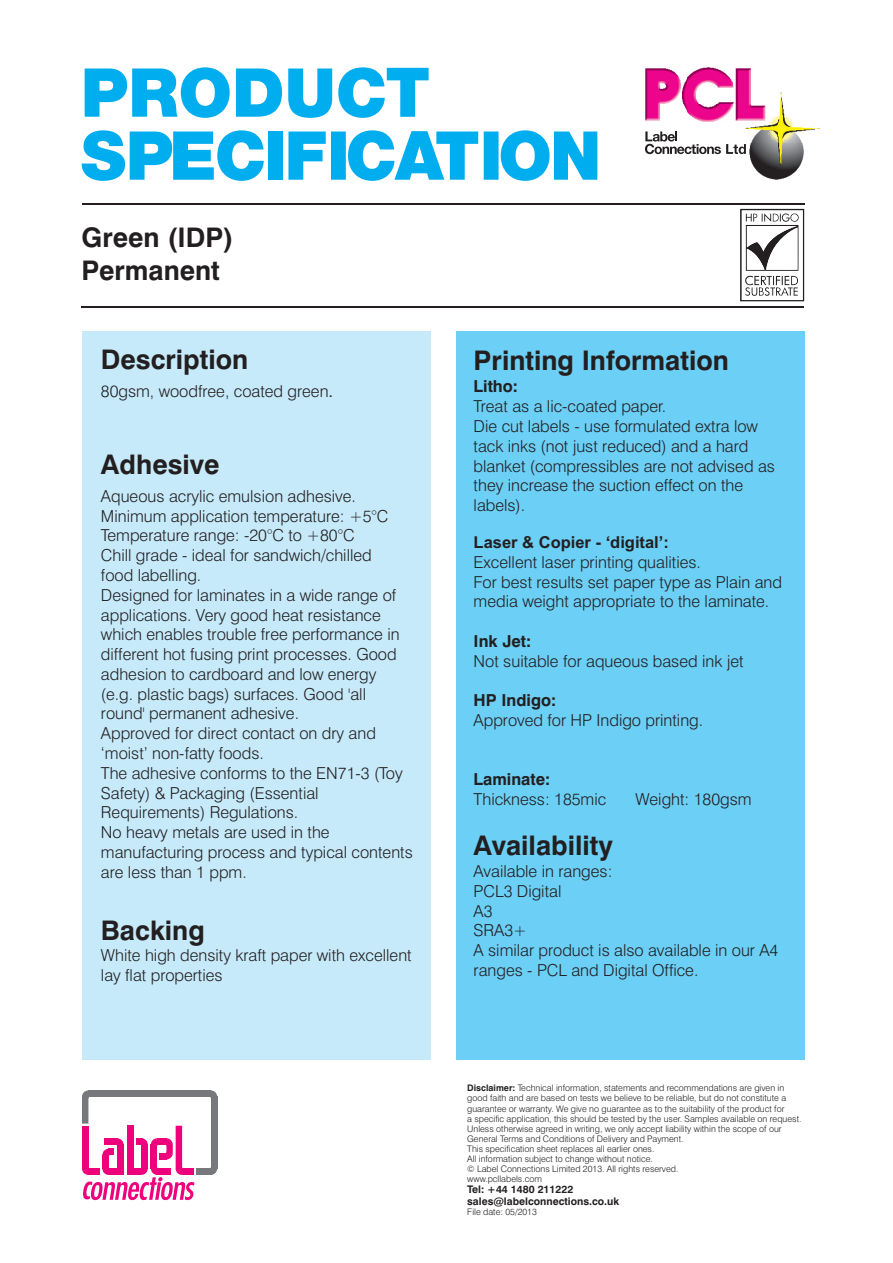
<style>
.page{position:relative;width:893px;height:1263px;background:#fff}
.page>*{position:absolute;margin:0;border:0;box-sizing:border-box;transform-origin:0 0}
.t1{font:900 67.5px "Swiss 721 BT";color:#00aeef}
.t2{font:700 27px/32.4px "Swiss 721 BT";color:#231f20}
.t3{font:300 16.5px/19.8px "Swiss 721 BT";color:#231f20}
.t4{font:700 16.5px "Swiss 721 BT";color:#231f20}
.t5{font:700 16.5px "Arial";color:#231f20}
.t6{font:700 10.5px/11.7px "Swiss 721 BT";color:#231f20}
.t7{font:300 9px/10.1px "Swiss 721 BT";color:#231f20}
.s1{font-family:"Arial";font-weight:400}
.s2{font-weight:700}
</style>
<div class="page">
<div style="left:82px;top:331px;width:348px;height:729px;background:#c6eafa"></div>
<svg style="left:85px;top:67px;width:344px;height:51px"></svg>
<svg style="left:82px;top:130px;width:182px;height:51px"></svg>
<div style="left:268px;top:131px;width:15px;height:49px;background:#00aeef"></div>
<svg style="left:288px;top:130px;width:106px;height:51px"></svg>
<svg style="left:436px;top:130px;width:161px;height:51px"></svg>
<hr style="left:82px;top:203px;width:722px;height:1px;background:#231f20">
<hr style="left:82px;top:306px;width:722px;height:1px;background:#231f20">
<div style="left:211px;top:1096px;width:6px;height:73px;background:#76787b"></div>
<div style="left:89px;top:1090px;width:122px;height:7px;background:#76787b"></div>
<div style="left:196px;top:1168px;width:16px;height:7px;background:#76787b"></div>
<svg style="left:210px;top:1090px;width:7px;height:8px"></svg>
<svg style="left:210px;top:1167px;width:7px;height:8px"></svg>
<svg style="left:82px;top:1090px;width:112px;height:110px"></svg>
<svg style="left:740px;top:209px;width:64px;height:92px"></svg>
<div style="left:457px;top:332px;width:348px;height:728px;background:#6bcff6"></div>
<img style="left:645px;top:67px;width:175px;height:113px">
<svg style="left:645px;top:131px;width:101px;height:23px"></svg>
<h2 class="t2" style="left:82px;top:224px;width:153px">Green (IDP)<br>Permanent</h2>
<h2 class="t2" style="left:101px;top:346px;width:149px">Description</h2>
<p class="t3" style="left:101px;top:383px;width:234px">80gsm, woodfree, coated green<span class="s1">.</span></p>
<h1 class="t1" style="left:395px;top:128px;width:51px">A</h1>
<h2 class="t2" style="left:101px;top:451px;width:120px">Adhesive</h2>
<p class="t3" style="left:101px;top:488px;width:313px">Aqueous acrylic emulsion adhesive.<br>Minimum application temperature: +5°C Temperature range: -20°C to +80°C<br>Chill grade - ideal for sandwich/chilled<br>food labelling.<br>Designed for laminates in a wide range of applications. Very good heat resistance which enables trouble free performance in different hot fusing print processes. Good adhesion to cardboard and low energy (e.g. plastic bags) surfaces. Good 'all round' permanent adhesive.<br>Approved for direct contact on dry and ‘moist’ non-fatty foods.<br>The adhesive conforms to the EN71-3 (Toy Safety) &amp; Packaging (Essential Requirements) Regulations.<br>No heavy metals are used in the manufacturing process and typical contents are less than 1 ppm.</p>
<h2 class="t2" style="left:101px;top:917px;width:105px">Backing</h2>
<p class="t3" style="left:101px;top:946px;width:312px;line-height:20.7px">White high density kraft paper with excellent lay flat properties</p>
<h2 class="t2" style="left:474px;top:347px;width:257px">Printing Information</h2>
<p class="t4" style="left:474px;top:380px;width:46px">Litho:</p>
<p class="t3" style="left:474px;top:398px;width:303px">Treat as a lic-coated paper.<br>Die cut labels - use formulated extra low tack inks (not just reduced) and a hard blanket (compressibles are not advised as they increase the suction effect on the labels).</p>
<p class="t5" style="left:474px;top:536px;width:197px">Laser &amp; Copier - ‘digital’:</p>
<p class="t3" style="left:474px;top:553px;width:310px">Excellent laser printing qualities.<br>For best results set paper type as Plain and media weight appropriate to the laminate.</p>
<p class="t4" style="left:474px;top:634px;width:59px">Ink Jet:</p>
<p class="t3" style="left:474px;top:652px;width:271px">Not suitable for aqueous based ink jet</p>
<p class="t4" style="left:474px;top:694px;width:84px">HP Indigo:</p>
<p class="t3" style="left:474px;top:712px;width:231px">Approved for HP Indigo printing.</p>
<p class="t4" style="left:474px;top:773px;width:78px">Laminate:</p>
<p class="t3" style="left:474px;top:791px;width:134px">Thickness: 185mic</p>
<p class="t3" style="left:636px;top:791px;width:117px">Weight: 180gsm</p>
<h2 class="t2" style="left:474px;top:831px;width:141px">Availability</h2>
<p class="t3" style="left:474px;top:863px;width:306px">Available in ranges:<br>PCL3 Digital<br>A3<br>SRA3+<br>A similar product is also available in our A4 ranges - PCL and Digital Office.</p>
<p class="t7" style="left:467px;top:1083px;width:336px"><span class="s2">Disclaimer:</span> Technical information, statements and recommendations are given in good faith and are based on tests we believe to be reliable, but do not constitute a guarantee or warranty. We give no guarantee as to the suitability of the product for<br>a specific application, this should be tested by the user. Samples available on request.<br>Unless otherwise agreed in writing, we only accept liability within the scope of our General Terms and Conditions of Delivery and Payment.<br>This specification sheet replaces all earlier ones.<br>All information subject to change without notice.<br>© Label Connections Limited 2013. All rights reserved.<br>www.pcllabels.com</p>
<p class="t6" style="left:467px;top:1185px;width:154px">Tel: +44 1480 211222 sales@labelconnections.co.uk</p>
<p class="t7" style="left:467px;top:1208px;width:71px">File date: 05/2013</p>
</div>
